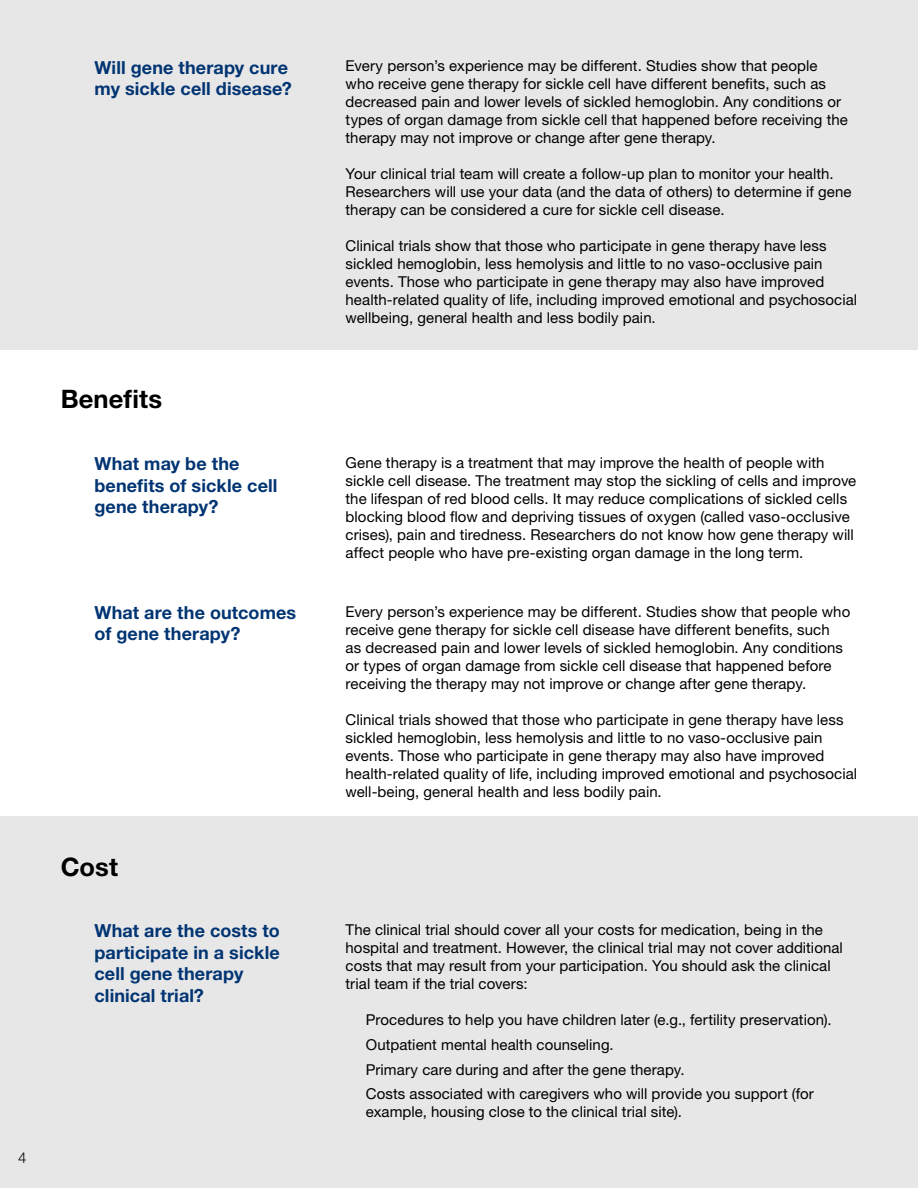
<style>
.page{position:relative;width:918px;height:1188px;background:#fff}
.page>*{position:absolute;margin:0;border:0;box-sizing:border-box;transform-origin:0 0}
.t1{font:700 25.5px "Helvetica Neue LT Std";letter-spacing:.005em;color:#000}
.t2{font:700 18px/21.6px "Helvetica Neue LT Std";letter-spacing:.005em;color:#013472}
.t3{font:15px/18px "Helvetica Neue LT Std";letter-spacing:.005em;color:#000}
.t4{font:300 15px "Helvetica Neue LT Std";color:#000}
</style>
<div class="page">
<div style="left:0;top:0;width:918px;height:350px;background:#e7e7e8"></div>
<div style="left:0;top:817px;width:918px;height:371px;background:#e7e7e8"></div>
<p class="t4" style="left:18px;top:1148px;width:10px">4</p>
<p class="t2" style="left:94px;top:56px;width:199px">Will gene therapy cure my sickle cell disease?</p>
<p class="t3" style="left:346px;top:57px;width:504px">Every person’s experience may be different. Studies show that people who receive gene therapy for sickle cell have different benefits, such as decreased pain and lower levels of sickled hemoglobin. Any conditions or types of organ damage from sickle cell that happened before receiving the therapy may not improve or change after gene therapy.</p>
<p class="t3" style="left:346px;top:165px;width:507px">Your clinical trial team will create a follow-up plan to monitor your health.<br>Researchers will use your data (and the data of others) to determine if gene therapy can be considered a cure for sickle cell disease.</p>
<p class="t3" style="left:346px;top:237px;width:513px">Clinical trials show that those who participate in gene therapy have less sickled hemoglobin, less hemolysis and little to no vaso-occlusive pain events. Those who participate in gene therapy may also have improved health-related quality of life, including improved emotional and psychosocial wellbeing, general health and less bodily pain.</p>
<p class="t1" style="left:61px;top:383px;width:103px">Benefits</p>
<p class="t2" style="left:94px;top:452px;width:185px">What may be the benefits of sickle cell gene therapy?</p>
<p class="t3" style="left:346px;top:453px;width:512px">Gene therapy is a treatment that may improve the health of people with sickle cell disease. The treatment may stop the sickling of cells and improve the lifespan of red blood cells. It may reduce complications of sickled cells blocking blood flow and depriving tissues of oxygen (called vaso-occlusive crises), pain and tiredness. Researchers do not know how gene therapy will affect people who have pre-existing organ damage in the long term.</p>
<p class="t2" style="left:94px;top:601px;width:203px">What are the outcomes of gene therapy?</p>
<p class="t3" style="left:346px;top:602px;width:506px">Every person’s experience may be different. Studies show that people who receive gene therapy for sickle cell disease have different benefits, such<br>as decreased pain and lower levels of sickled hemoglobin. Any conditions or types of organ damage from sickle cell disease that happened before receiving the therapy may not improve or change after gene therapy.</p>
<p class="t3" style="left:346px;top:710px;width:513px">Clinical trials showed that those who participate in gene therapy have less sickled hemoglobin, less hemolysis and little to no vaso-occlusive pain events. Those who participate in gene therapy may also have improved health-related quality of life, including improved emotional and psychosocial well-being, general health and less bodily pain.</p>
<p class="t1" style="left:61px;top:851px;width:59px">Cost</p>
<p class="t2" style="left:94px;top:920px;width:187px">What are the costs to participate in a sickle cell gene therapy clinical trial?</p>
<p class="t3" style="left:346px;top:921px;width:499px">The clinical trial should cover all your costs for medication, being in the hospital and treatment. However, the clinical trial may not cover additional costs that may result from your participation. You should ask the clinical trial team if the trial covers:</p>
<p class="t3" style="left:366px;top:1011px;width:467px">Procedures to help you have children later (e.g., fertility preservation).</p>
<p class="t3" style="left:366px;top:1035px;width:249px">Outpatient mental health counseling.</p>
<p class="t3" style="left:366px;top:1060px;width:320px">Primary care during and after the gene therapy.</p>
<p class="t3" style="left:366px;top:1085px;width:449px">Costs associated with caregivers who will provide you support (for example, housing close to the clinical trial site).</p>
</div>
